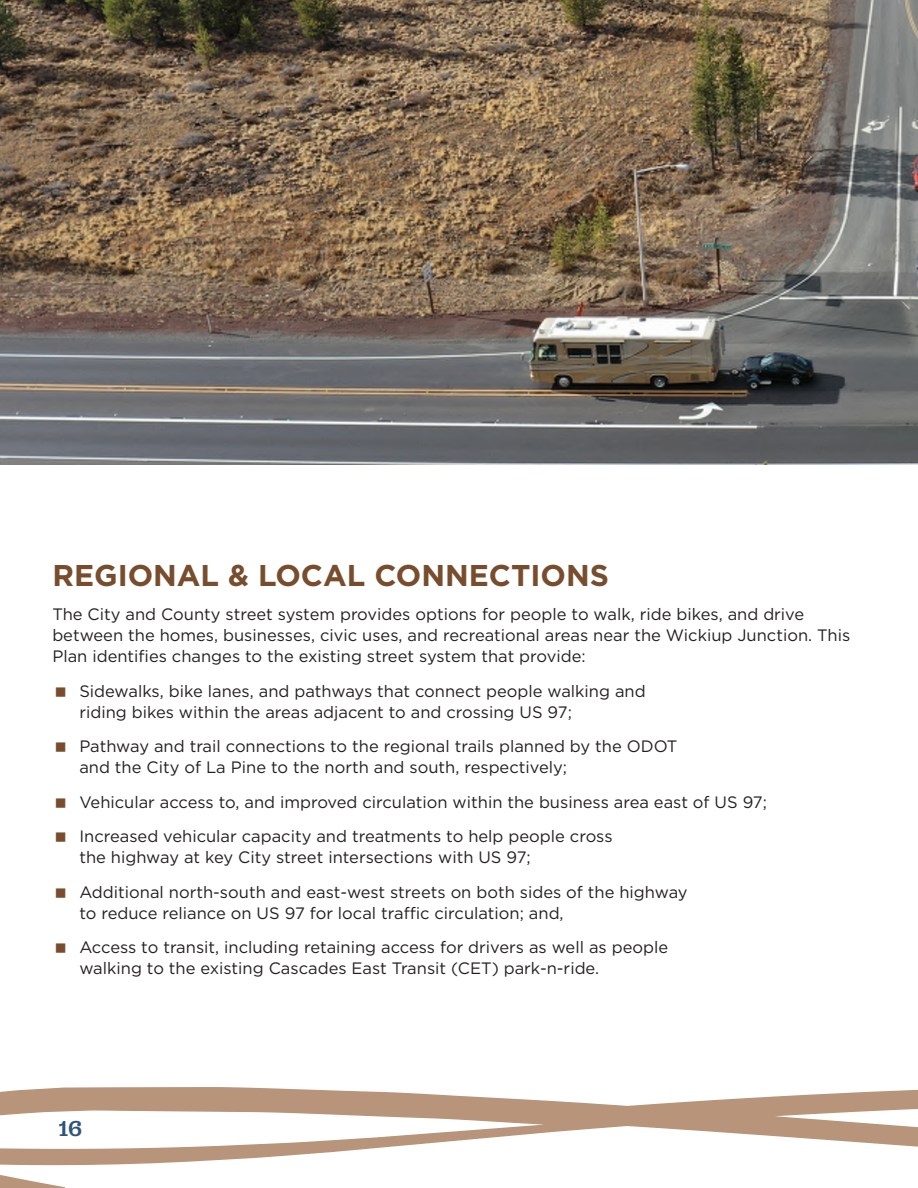
<style>
.page{position:relative;width:918px;height:1188px;background:#fff}
.page>*{position:absolute;margin:0;border:0;box-sizing:border-box;transform-origin:0 0}
.Heading_2{font:700 30px "Gotham";color:#784d2e}
.t1{font:500 22.5px "Jubilat";color:#2e547d}
.t2{font:16.5px/21px "Gotham";color:#231f20}
</style>
<div class="page">
<img style="left:0;top:0;width:918px;height:464px">
<svg style="left:0;top:1087px;width:918px;height:101px"></svg>
<p class="Heading_2" style="left:52px;top:555px;width:558px">REGIONAL &amp; LOCAL CONNECTIONS</p>
<p class="t2" style="left:52px;top:603px;width:799px">The City and County street system provides options for people to walk, ride bikes, and drive between the homes, businesses, civic uses, and recreational areas near the Wickiup Junction. This<br>Plan identifies changes to the existing street system that provide:</p>
<p class="t2" style="left:79px;top:680px;width:568px">Sidewalks, bike lanes, and pathways that connect people walking and riding bikes within the areas adjacent to and crossing US 97;</p>
<p class="t2" style="left:79px;top:735px;width:600px">Pathway and trail connections to the regional trails planned by the ODOT and the City of La Pine to the north and south, respectively;</p>
<p class="t2" style="left:79px;top:791px;width:689px">Vehicular access to, and improved circulation within the business area east of US 97;</p>
<p class="t2" style="left:79px;top:825px;width:535px">Increased vehicular capacity and treatments to help people cross the highway at key City street intersections with US 97;</p>
<p class="t2" style="left:79px;top:881px;width:610px">Additional north-south and east-west streets on both sides of the highway to reduce reliance on US 97 for local traffic circulation; and,</p>
<p class="t2" style="left:79px;top:936px;width:590px">Access to transit, including retaining access for drivers as well as people walking to the existing Cascades East Transit (CET) park-n-ride.</p>
<h2 class="t1" style="left:58px;top:1114px;width:25px">16</h2>
</div>
